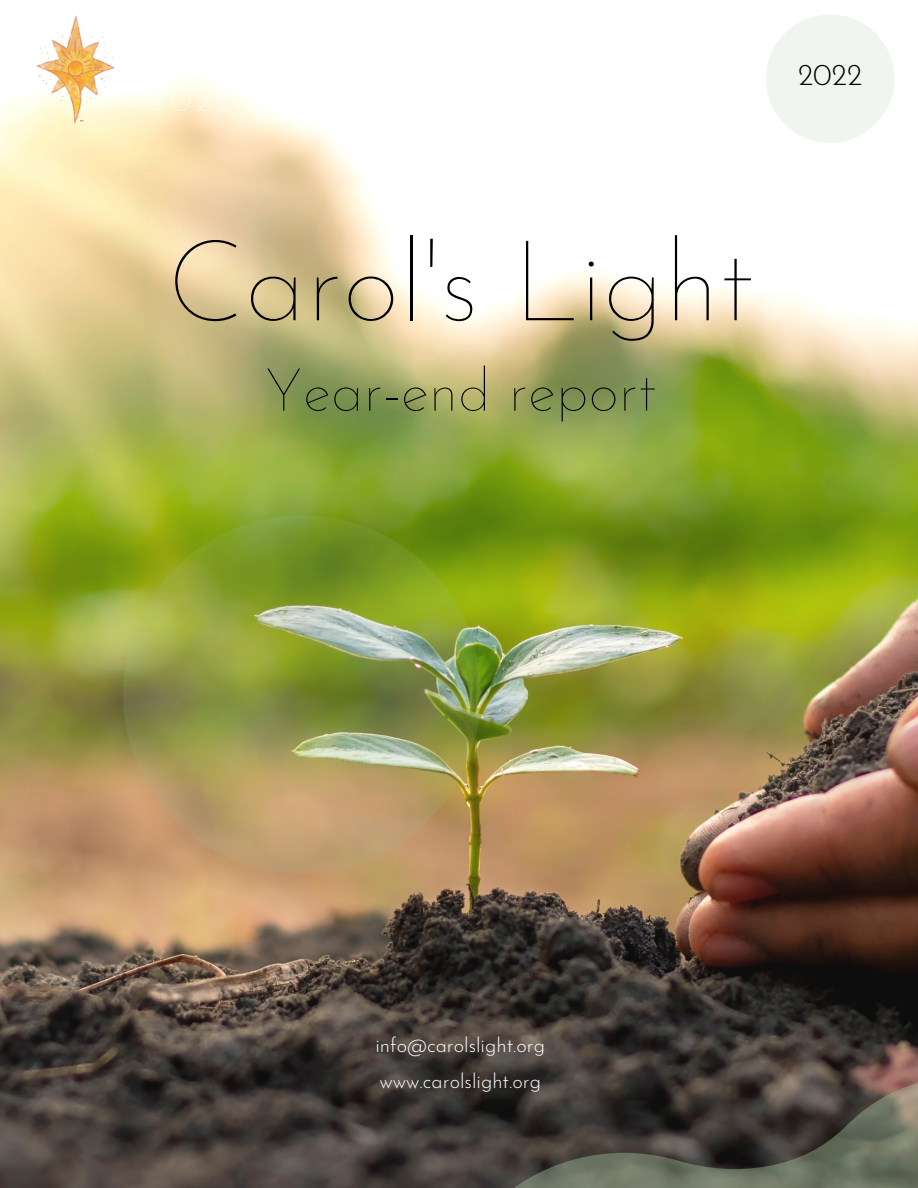
<style>
.page{position:relative;width:918px;height:1188px;background:#fff}
.page>*{position:absolute;margin:0;border:0;box-sizing:border-box;transform-origin:0 0}
.t1{font:100 113.1px "Josefin Sans";color:#000}
.t2{font:100 60px "Josefin Sans";color:#000}
.t3{font:300 30px "Josefin Sans";color:#000}
.t4{font:300 20.1px/36px "Josefin Sans";color:#fff}
</style>
<div class="page">
<img style="left:0;top:54px;width:918px;height:1134px">
<img style="left:123px;top:515px;width:358px;height:358px;border-radius:50%">
<div style="left:766px;top:14px;width:128px;height:129px;background:#f1f5f0;border-radius:50%"></div>
<svg style="left:459px;top:1080px;width:459px;height:108px;background:#4c4a42"></svg>
<img style="left:20px;top:15px;width:111px;height:110px">
<h3 class="t3" style="left:798px;top:63px;width:66px">2022</h3>
<h1 class="t1" style="left:167px;top:235px;width:588px">Carol's Light</h1>
<h2 class="t2" style="left:264px;top:366px;width:393px">Year-end report</h2>
<p class="t4" style="left:375px;top:1029px;width:171px">info@carolslight.org www.carolslight.org</p>
</div>
